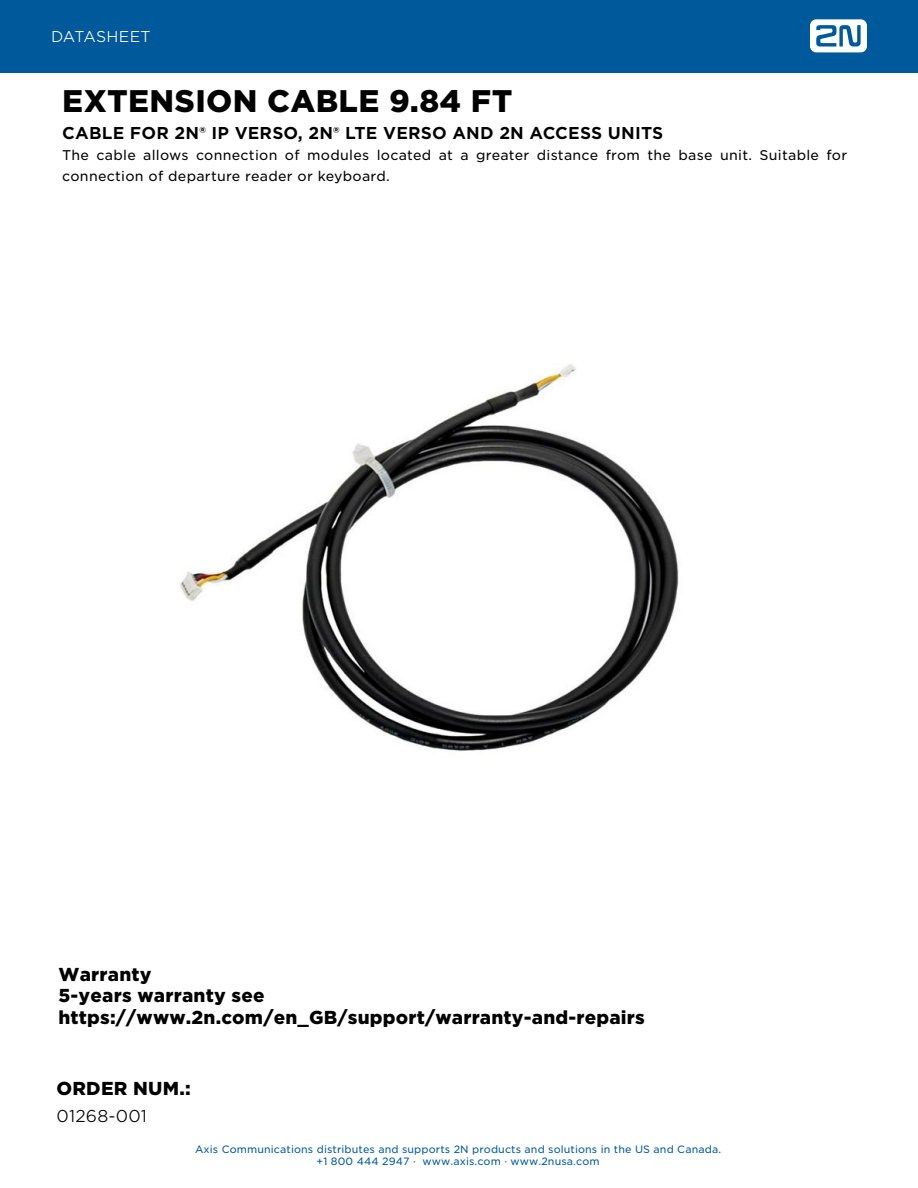
<style>
.page{position:relative;width:918px;height:1188px;background:#fff}
.page>*{position:absolute;margin:0;border:0;box-sizing:border-box;transform-origin:0 0}
.t1{font:900 30px "Gotham S Sm";letter-spacing:.01em;color:#000001}
.t2{font:900 18px/21.6px "Gotham S Sm";letter-spacing:.01em;color:#000}
.Text_7_10{font:900 18px "Gotham S Sm";letter-spacing:.01em;color:#000001}
.t3{font:700 16.5px "Gotham S Sm";letter-spacing:.01em;color:#000001}
.Text_7_10-2{font:300 16.5px "Gotham S Sm";letter-spacing:.01em;color:#000001}
.Text_9_14{font:300 15px "Gotham S Sm";letter-spacing:.01em;color:#fff}
.Text_9_14-2{font:13.5px/21px "Gotham S Sm";letter-spacing:.02em;color:#000002}
.t4{font:10.2px/12.3px "Gotham S Sm";letter-spacing:.01em;color:#00599b;text-align:center}
</style>
<div class="page">
<div style="left:0;top:0;width:918px;height:73px;background:#00599b"></div>
<svg style="left:810px;top:19px;width:57px;height:33px"></svg>
<img style="left:180px;top:364px;width:499px;height:387px">
<p class="Text_9_14" style="left:51px;top:27px;width:101px">DATASHEET</p>
<p class="t1" style="left:62px;top:79px;width:452px">EXTENSION CABLE 9.84 FT</p>
<p class="t3" style="left:62px;top:121px;width:603px">CABLE FOR 2N® IP VERSO, 2N® LTE VERSO AND 2N ACCESS UNITS</p>
<p class="Text_9_14-2" style="left:62px;top:145px;width:787px">The cable allows connection of modules located at a greater distance from the base unit. Suitable for connection of departure reader or keyboard.</p>
<h2 class="t2" style="left:58px;top:963px;width:588px">Warranty<br>5-years warranty see https://www.2n.com/en_GB/support/warranty-and-repairs</h2>
<p class="Text_7_10" style="left:57px;top:1075px;width:136px">ORDER NUM.:</p>
<p class="Text_7_10-2" style="left:57px;top:1105px;width:92px">01268-001</p>
<p class="t4" style="left:195px;top:1143px;width:528px">Axis Communications distributes and supports 2N products and solutions in the US and Canada. +1 800 444 2947 · www.axis.com · www.2nusa.com</p>
</div>
